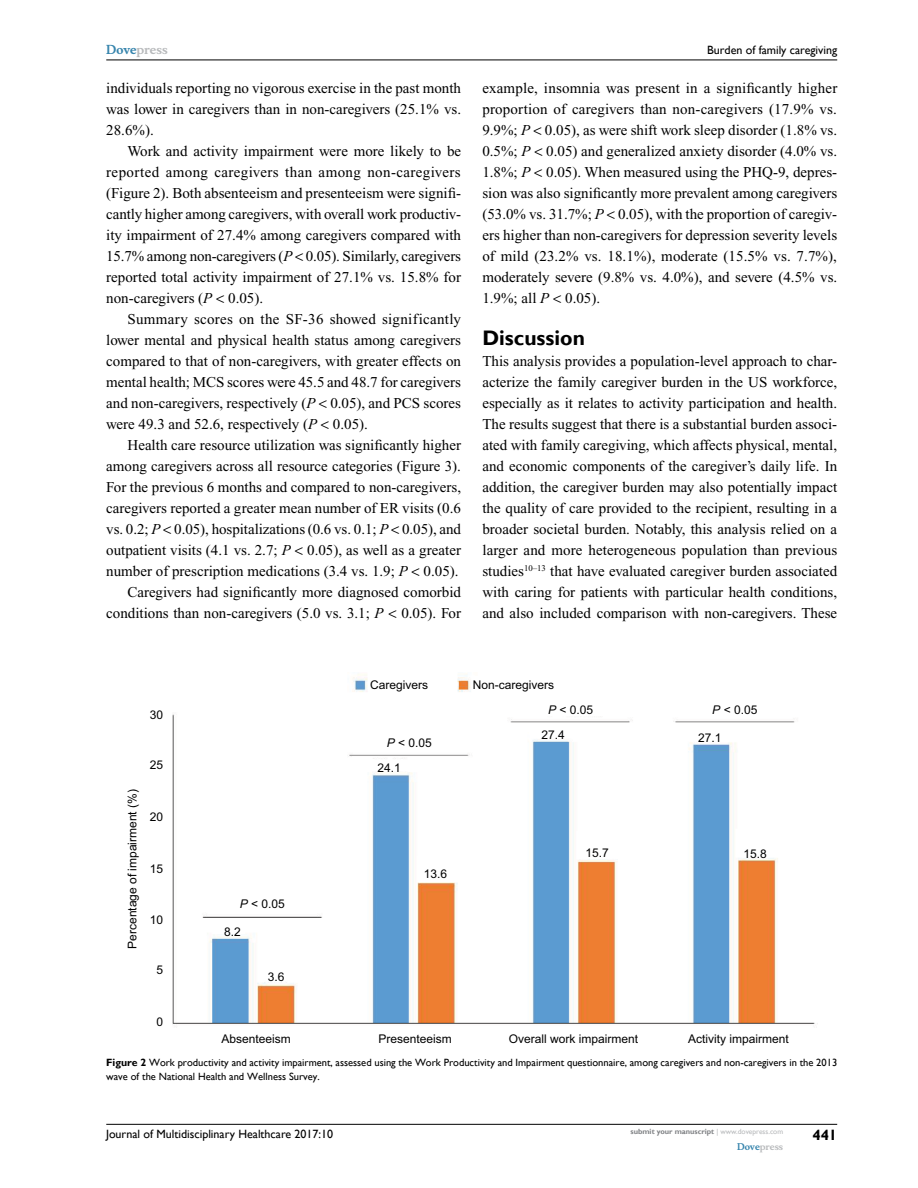
<style>
.page{position:relative;width:918px;height:1188px;background:#fff}
.page>*{position:absolute;margin:0;border:0;box-sizing:border-box;transform-origin:0 0}
.t1{font:700 21px "Gill Sans";color:#000}
.t2{font:15px/21px "Times New Roman";color:#000;text-align:justify}
.t3{font:700 15px "Gill Sans";color:#000}
.t4{font:12px "Arial";color:#000}
.t5{font:12px "Gill Sans";color:#000}
.t6{font:700 12px "Musee";color:#b8babc}
.t7{font:10.5px/13.5px "Gill Sans";color:#000}
.t8{font:700 9px "Musee";color:#b8babc}
.t9{font:700 7.5px "Gill Sans";color:#808285}
.s1{color:#3785ad}
.s2{font-style:italic}
.s3{font-weight:700}
.s4{font-weight:400;color:#b8babc}
</style>
<div class="page">
<hr style="left:106px;top:1124px;width:731px;height:1px;background:#000">
<hr style="left:106px;top:60px;width:731px;height:1px;background:#000">
<img style="left:173px;top:674px;width:642px;height:350px">
<p class="t6" style="left:106px;top:43px;width:63px"><span class="s1">Dove</span>press</p>
<p class="t2" style="left:106px;top:77px;width:356px">individuals reporting no vigorous exercise in the past month was lower in caregivers than in non-caregivers (25.1% vs.<br>28.6%).</p>
<p class="t2" style="left:106px;top:140px;width:357px;text-indent:21px">Work and activity impairment were more likely to be reported among caregivers than among non-caregivers (Figure 2). Both absenteeism and presenteeism were signifi&shy;cantly higher among caregivers, with overall work productiv&shy;ity impairment of 27.4% among caregivers compared with 15.7% among non-caregivers (<span class="s2">P</span> 0.05). Similarly, caregivers reported total activity impairment of 27.1% vs. 15.8% for non-caregivers (<span class="s2">P</span> 0.05).</p>
<p class="t2" style="left:106px;top:308px;width:356px;text-indent:21px">Summary scores on the SF-36 showed significantly lower mental and physical health status among caregivers compared to that of non-caregivers, with greater effects on mental health; MCS scores were 45.5 and 48.7 for caregivers and non-caregivers, respectively (<span class="s2">P</span> 0.05), and PCS scores were 49.3 and 52.6, respectively (<span class="s2">P</span> 0.05).</p>
<p class="t2" style="left:106px;top:434px;width:356px;text-align:right">Health care resource utilization was significantly higher among caregivers across all resource categories (Figure 3).<br>For the previous 6 months and compared to non-caregivers, caregivers reported a greater mean number of ER visits (0.6 vs. 0.2; <span class="s2">P</span> 0.05), hospitalizations (0.6 vs. 0.1; <span class="s2">P</span> 0.05), and outpatient visits (4.1 vs. 2.7; <span class="s2">P</span> 0.05), as well as a greater number of prescription medications (3.4 vs. 1.9; <span class="s2">P</span> 0.05).<br>Caregivers had significantly more diagnosed comorbid conditions than non-caregivers (5.0 vs. 3.1; <span class="s2">P</span> 0.05). For</p>
<p class="t5" style="left:707px;top:43px;width:131px">Burden of family caregiving</p>
<p class="t2" style="left:482px;top:77px;width:356px">example, insomnia was present in a significantly higher proportion of caregivers than non-caregivers (17.9% vs.<br>9.9%; <span class="s2">P</span> 0.05), as were shift work sleep disorder (1.8% vs.<br>0.5%; <span class="s2">P</span> 0.05) and generalized anxiety disorder (4.0% vs.<br>1.8%; <span class="s2">P</span> 0.05). When measured using the PHQ-9, depres&shy;sion was also significantly more prevalent among caregivers (53.0% vs. 31.7%; <span class="s2">P</span> 0.05), with the proportion of caregiv&shy;ers higher than non-caregivers for depression severity levels of mild (23.2% vs. 18.1%), moderate (15.5% vs. 7.7%), moderately severe (9.8% vs. 4.0%), and severe (4.5% vs.<br>1.9%; all <span class="s2">P</span> 0.05).</p>
<h1 class="t1" style="left:482px;top:325px;width:104px">Discussion</h1>
<p class="t2" style="left:482px;top:350px;width:356px">This analysis provides a population-level approach to char&shy;acterize the family caregiver burden in the US workforce, especially as it relates to activity participation and health.<br>The results suggest that there is a substantial burden associ&shy;ated with family caregiving, which affects physical, mental, and economic components of the caregiver’s daily life. In addition, the caregiver burden may also potentially impact the quality of care provided to the recipient, resulting in a broader societal burden. Notably, this analysis relied on a larger and more heterogeneous population than previous studies<sup>10–13</sup> that have evaluated caregiver burden associated with caring for patients with particular health conditions, and also included comparison with non-caregivers. These</p>
<p class="t4" style="left:150px;top:706px;width:15px">30</p>
<p class="t4" style="left:124px;top:949px;width:161px;rotate:-90deg">Percentage of impairment (%)</p>
<p class="t4" style="left:150px;top:756px;width:15px">25</p>
<p class="t4" style="left:150px;top:809px;width:15px">20</p>
<p class="t4" style="left:150px;top:861px;width:15px">15</p>
<p class="t4" style="left:150px;top:911px;width:15px">10</p>
<p class="t4" style="left:157px;top:961px;width:8px">5</p>
<p class="t4" style="left:157px;top:1013px;width:8px">0</p>
<p class="t4" style="left:240px;top:896px;width:47px"><span class="s2">P</span> &lt; 0.05</p>
<p class="t4" style="left:224px;top:923px;width:18px">8.2</p>
<p class="t4" style="left:268px;top:969px;width:18px">3.6</p>
<p class="t4" style="left:221px;top:1030px;width:71px">Absenteeism</p>
<p class="t4" style="left:370px;top:677px;width:60px">Caregivers</p>
<p class="t4" style="left:473px;top:677px;width:83px">Non-caregivers</p>
<p class="t4" style="left:387px;top:735px;width:47px"><span class="s2">P</span> &lt; 0.05</p>
<p class="t4" style="left:378px;top:759px;width:25px">24.1</p>
<p class="t4" style="left:424px;top:866px;width:25px">13.6</p>
<p class="t4" style="left:548px;top:701px;width:47px"><span class="s2">P</span> &lt; 0.05</p>
<p class="t4" style="left:712px;top:701px;width:47px"><span class="s2">P</span> &lt; 0.05</p>
<p class="t4" style="left:541px;top:726px;width:25px">27.4</p>
<p class="t4" style="left:698px;top:730px;width:25px">27.1</p>
<p class="t4" style="left:586px;top:845px;width:25px">15.7</p>
<p class="t4" style="left:744px;top:845px;width:25px">15.8</p>
<p class="t4" style="left:378px;top:1030px;width:75px">Presenteeism</p>
<p class="t4" style="left:509px;top:1030px;width:131px">Overall work impairment</p>
<p class="t4" style="left:688px;top:1030px;width:102px">Activity impairment</p>
<p class="t7" style="left:106px;top:1056px;width:732px"><span class="s3">Figure 2</span> Work productivity and activity impairment, assessed using the Work Productivity and Impairment questionnaire, among caregivers and non-caregivers in the 2013 wave of the National Health and Wellness Survey.</p>
<p class="t5" style="left:106px;top:1127px;width:228px">Journal of Multidisciplinary Healthcare 2017:10</p>
<p class="t9" style="left:631px;top:1127px;width:154px">submit your manuscript <span class="s4">| www.dovepress.com</span></p>
<p class="t8" style="left:737px;top:1141px;width:48px"><span class="s1">Dove</span>press</p>
<p class="t3" style="left:812px;top:1126px;width:26px">441</p>
</div>
